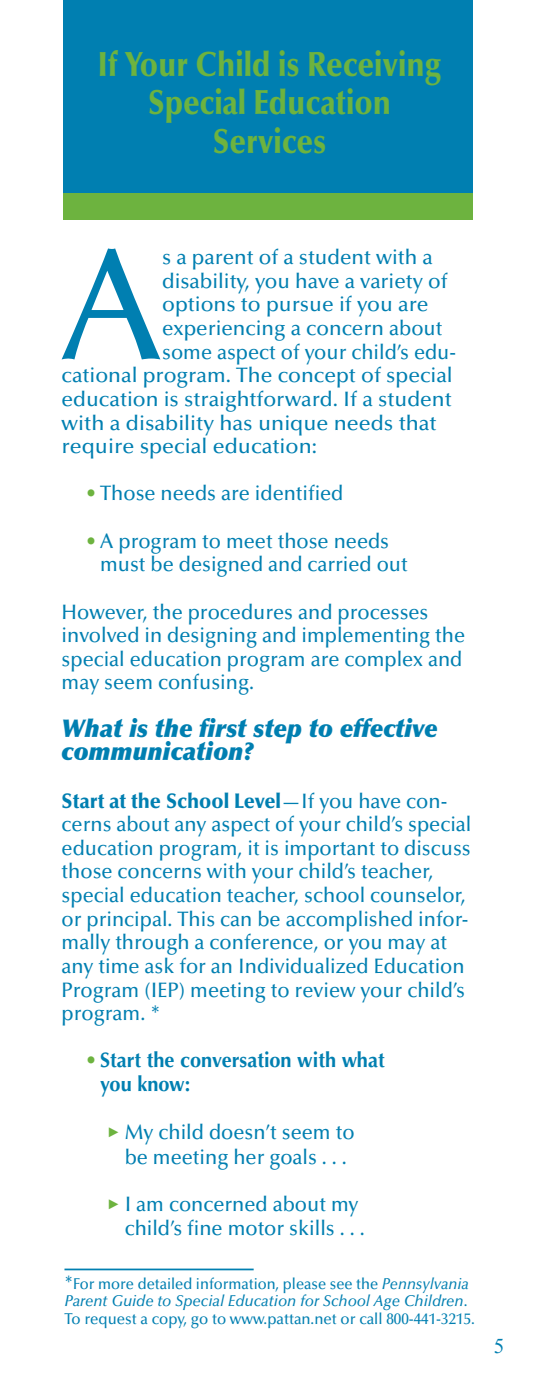
<style>
.page{position:relative;width:536px;height:1386px;background:#fff}
.page>*{position:absolute;margin:0;border:0;box-sizing:border-box;transform-origin:0 0}
.t1{font:500 158.55px "Optima LT Std";color:#007fb1;scale:.95 1}
.t2{font:900 34.65px/38.5px "Optima LT Std";color:#6db33f;text-align:center;scale:.86 1}
.t3{font:italic 24.5px/23.6px "Optima LT Std X Black";color:#007fb1;scale:.95 1}
.t4{font:500 21px/23.6px "Optima LT Std";color:#007fb1;scale:.95 1}
.t5{font:500 21px "Optima LT Std";color:#007fb1}
.t6{font:700 21px/23.6px "Optima LT Std";color:#007fb1;scale:.95 1}
.t7{font:21px "Times New Roman";color:#007fb1}
.t8{font:500 15.75px/17.5px "Optima LT Std";color:#007fb1;scale:.93 1}
.s1{font-weight:900}
.s2{font-size:19.25px}
.s3{font-style:italic}
</style>
<div class="page">
<div style="left:63px;top:0;width:409px;height:194px;background:#007fb1"></div>
<div style="left:63px;top:194px;width:409px;height:26px;background:#6db33f"></div>
<hr style="left:64px;top:1269px;width:189px;height:1px;background:#007fb1">
<h2 class="t2" style="left:98px;top:45px;width:401px">If Your Child is Receiving<br>Special Education<br>Services</h2>
<h1 class="t1" style="left:62px;top:217px;width:107px">A</h1>
<p class="t5" style="left:162px;top:245px;width:272px">s a parent of a student with a</p>
<p class="t5" style="left:162px;top:269px;width:287px">disability, you have a variety of</p>
<p class="t5" style="left:162px;top:293px;width:268px">options to pursue if you are</p>
<p class="t5" style="left:162px;top:316px;width:281px">experiencing a concern about</p>
<p class="t4" style="left:162px;top:340px;width:311px">some aspect of your child’s edu-</p>
<p class="t5" style="left:62px;top:363px;width:392px">cational program. The concept of special</p>
<p class="t5" style="left:62px;top:387px;width:391px">education is straightforward. If a student</p>
<p class="t5" style="left:62px;top:411px;width:376px">with a disability has unique needs that</p>
<p class="t5" style="left:62px;top:434px;width:257px">require special education:</p>
<p class="t4" style="left:100px;top:482px;width:257px">Those needs are identified</p>
<p class="t4" style="left:100px;top:529px;width:325px">A program to meet those needs must be designed and carried out</p>
<p class="t4" style="left:62px;top:600px;width:426px">However, the procedures and processes involved in designing and implementing the special education program are complex and may seem confusing.</p>
<p class="t3" style="left:62px;top:716px;width:397px">What is the first step to effective communication?</p>
<p class="t4" style="left:62px;top:789px;width:433px"><span class="s1">Start at the School Level</span>—If you have con&shy;cerns about any aspect of your child’s special education program, it is important to discuss those concerns with your child’s teacher, special education teacher, school counselor, or principal. This can be accomplished infor&shy;mally through a conference, or you may at any time ask for an Individualized Education Program (IEP) meeting to review your child’s program. *</p>
<p class="t6" style="left:100px;top:1049px;width:301px">Start the conversation with what you know:</p>
<p class="t4" style="left:125px;top:1120px;width:243px;line-height:24.5px">My child doesn’t seem to be meeting her goals . . .</p>
<p class="t4" style="left:125px;top:1192px;width:254px;line-height:24.5px">I am concerned about my child’s fine motor skills . . .</p>
<p class="t8" style="left:64px;top:1275px;width:442px"><span class="s2">*</span>For more detailed information, please see the <span class="s3">Pennsylvania<br>Parent Guide to Special Education for School Age Children</span>.<br>To request a copy, go to www.pattan.net or call 800-441-3215.</p>
<p class="t7" style="left:494px;top:1335px;width:12px">5</p>
</div>
